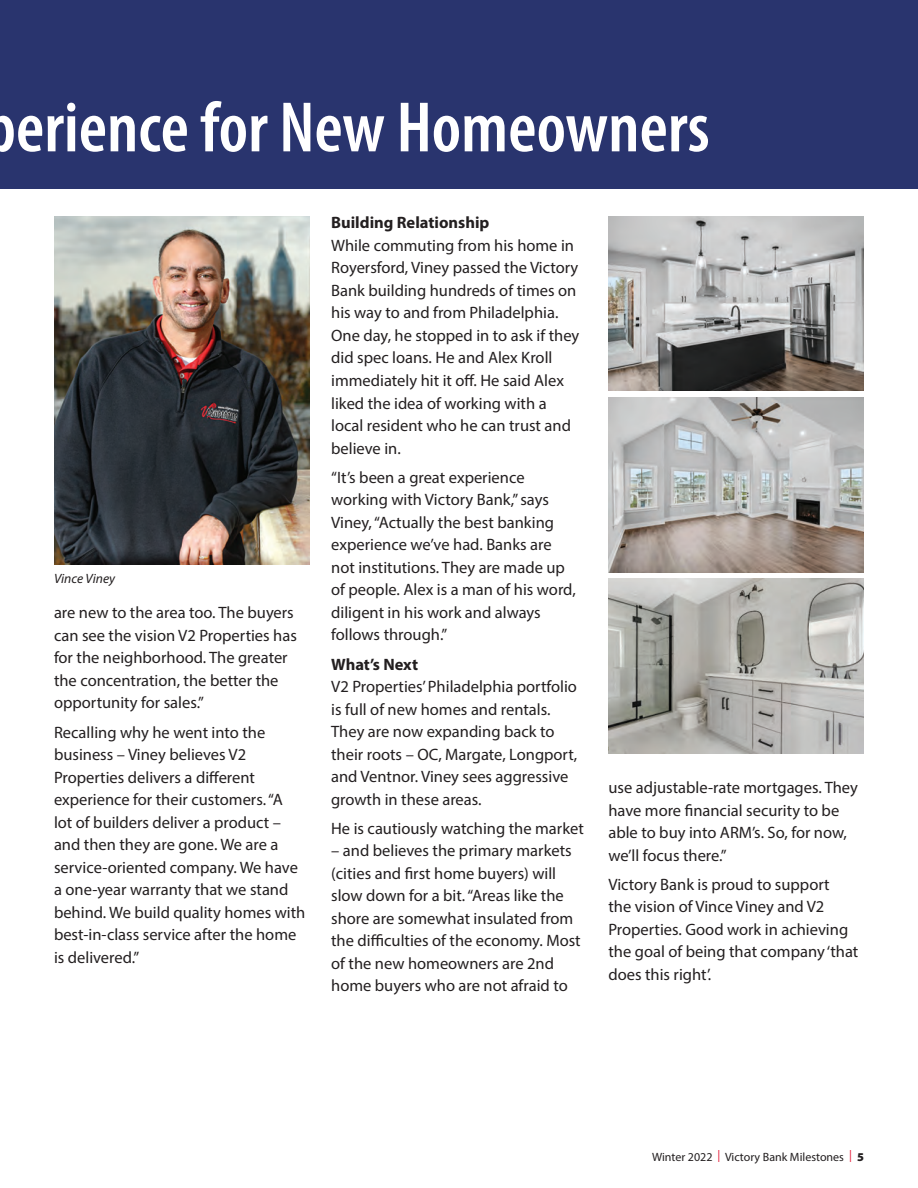
<style>
.page{position:relative;width:918px;height:1188px;background:#fff}
.page>*{position:absolute;margin:0;border:0;box-sizing:border-box;transform-origin:0 0}
.t1{font:600 condensed 72px "Myriad Pro";color:#fff}
.t2{font:16.5px/22.5px "Myriad Pro";color:#231f20}
.t3{font:700 16.5px "Myriad Pro";color:#231f20}
.t4{font:italic 13.5px "Myriad Pro";color:#231f20}
.t5{font:12px "Myriad Pro";color:#231f20}
.s1{color:#e51836}
.s2{font-weight:900}
</style>
<div class="page">
<div style="left:0;top:0;width:918px;height:188px;background:#29346e"></div>
<img style="left:54px;top:216px;width:256px;height:348px">
<img style="left:608px;top:216px;width:256px;height:175px">
<img style="left:608px;top:397px;width:256px;height:175px">
<img style="left:608px;top:579px;width:256px;height:175px">
<p class="t1" style="left:-15px;top:88px;width:726px">perience for New Homeowners</p>
<p class="t4" style="left:54px;top:570px;width:63px">Vince Viney</p>
<p class="t2" style="left:54px;top:601px;width:244px">are new to the area too. The buyers can see the vision V2 Properties has for the neighborhood. The greater the concentration, the better the opportunity for sales.”</p>
<p class="t2" style="left:54px;top:720px;width:253px">Recalling why he went into the business – Viney believes V2<br>Properties delivers a diferent experience for their customers. “A lot of builders deliver a product – and then they are gone. We are a service-oriented company. We have a one-year warranty that we stand behind. We build quality homes with best-in-class service after the home is delivered.”</p>
<p class="t3" style="left:331px;top:212px;width:160px">Building Relationship</p>
<p class="t2" style="left:331px;top:234px;width:250px">While commuting from his home in<br>Royersford, Viney passed the Victory<br>Bank building hundreds of times on his way to and from Philadelphia.<br>One day, he stopped in to ask if they did spec loans. He and Alex Kroll immediately hit it of. He said Alex liked the idea of working with a local resident who he can trust and believe in.</p>
<p class="t2" style="left:331px;top:466px;width:246px">“It’s been a great experience working with Victory Bank,” says<br>Viney, “Actually the best banking experience we’ve had. Banks are not institutions. They are made up of people. Alex is a man of his word, diligent in his work and always follows through.”</p>
<p class="t3" style="left:331px;top:653px;width:88px">What’s Next</p>
<p class="t2" style="left:331px;top:675px;width:248px">V2 Properties’ Philadelphia portfolio is full of new homes and rentals.<br>They are now expanding back to their roots – OC, Margate, Longport, and Ventnor. Viney sees aggressive growth in these areas.</p>
<p class="t2" style="left:331px;top:817px;width:254px">He is cautiously watching the market</p>
<p class="t2" style="left:331px;top:839px;width:251px">– and believes the primary markets (cities and frst home buyers) will slow down for a bit. “Areas like the shore are somewhat insulated from the difculties of the economy. Most of the new homeowners are 2nd home buyers who are not afraid to</p>
<p class="t2" style="left:608px;top:776px;width:251px">use adjustable-rate mortgages. They have more fnancial security to be able to buy into ARM’s. So, for now, we’ll focus there.”</p>
<p class="t2" style="left:608px;top:873px;width:252px">Victory Bank is proud to support<br>the vision of Vince Viney and V2<br>Properties. Good work in achieving the goal of being that company ‘that does this right’.</p>
<p class="t5" style="left:652px;top:1149px;width:213px">Winter 2022 <span class="s1">|</span> Victory Bank Milestones <span class="s1">|</span> <span class="s2">5</span></p>
</div>
